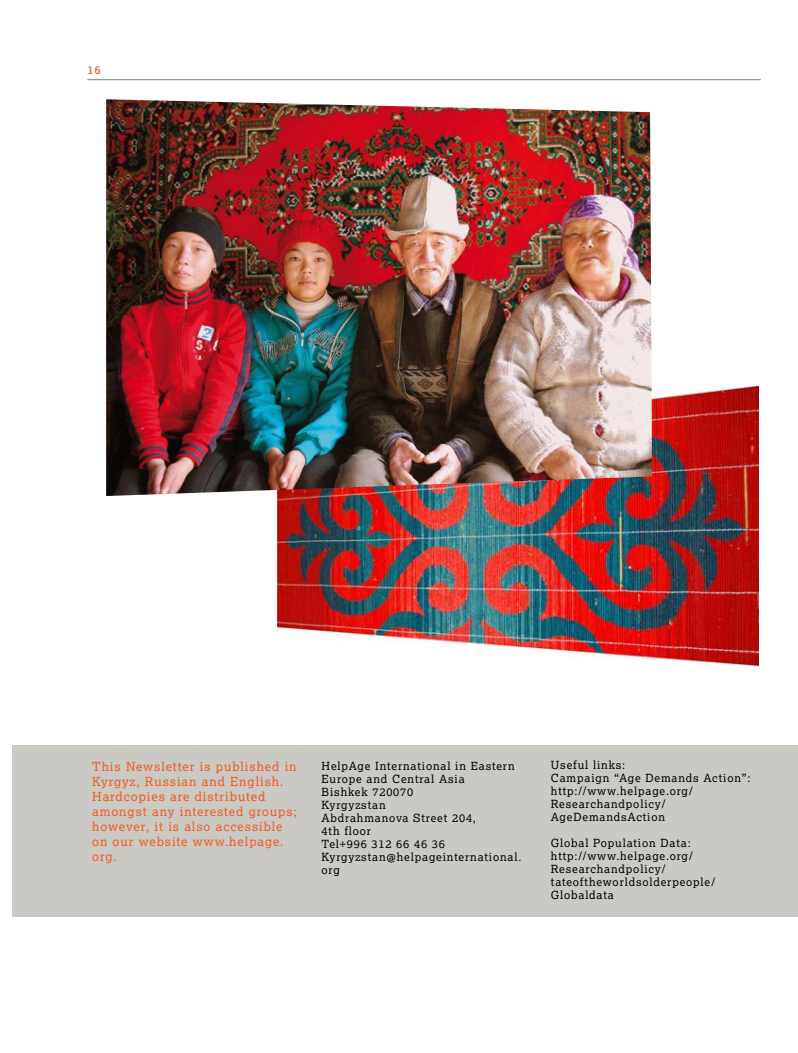
<style>
.page{position:relative;width:798px;height:1053px;background:#fff}
.page>*{position:absolute;margin:0;border:0;box-sizing:border-box;transform-origin:0 0}
.t1{font:12.5px/15px "Lexia";letter-spacing:.075em;color:#f15a22}
.t2{font:11.25px/12.9px "Lexia";letter-spacing:.075em;color:#000}
.t3{font:700 11.25px "Lexia";color:#c77448}
</style>
<div class="page">
<hr style="left:87px;top:79px;width:673px;height:1px;background:#97968a">
<div style="left:13px;top:744px;width:784px;height:172px;background:#cbc9c4"></div>
<img style="left:278px;top:386px;width:480px;height:279px">
<img style="left:106px;top:99px;width:545px;height:397px">
<p class="t3" style="left:87px;top:62px;width:15px">16</p>
<p class="t1" style="left:92px;top:758px;width:206px">This Newsletter is published in<br>Kyrgyz, Russian and English.<br>Hardcopies are distributed amongst any interested groups; however, it is also accessible on our website www.helpage. org.</p>
<p class="t2" style="left:321px;top:759px;width:201px">HelpAge International in Eastern<br>Europe and Central Asia<br>Bishkek 720070<br>Kyrgyzstan<br>Abdrahmanova Street 204,<br>4th floor<br>Tel+996 312 66 46 36<br>Kyrgyzstan@helpageinternational. org</p>
<p class="t2" style="left:550px;top:758px;width:201px">Useful links:<br>Campaign “Age Demands Action”: http://www.helpage.org/<br>Researchandpolicy/<br>AgeDemandsAction</p>
<p class="t2" style="left:550px;top:836px;width:166px">Global Population Data: http://www.helpage.org/<br>Researchandpolicy/ tateoftheworldsolderpeople/<br>Globaldata</p>
</div>
